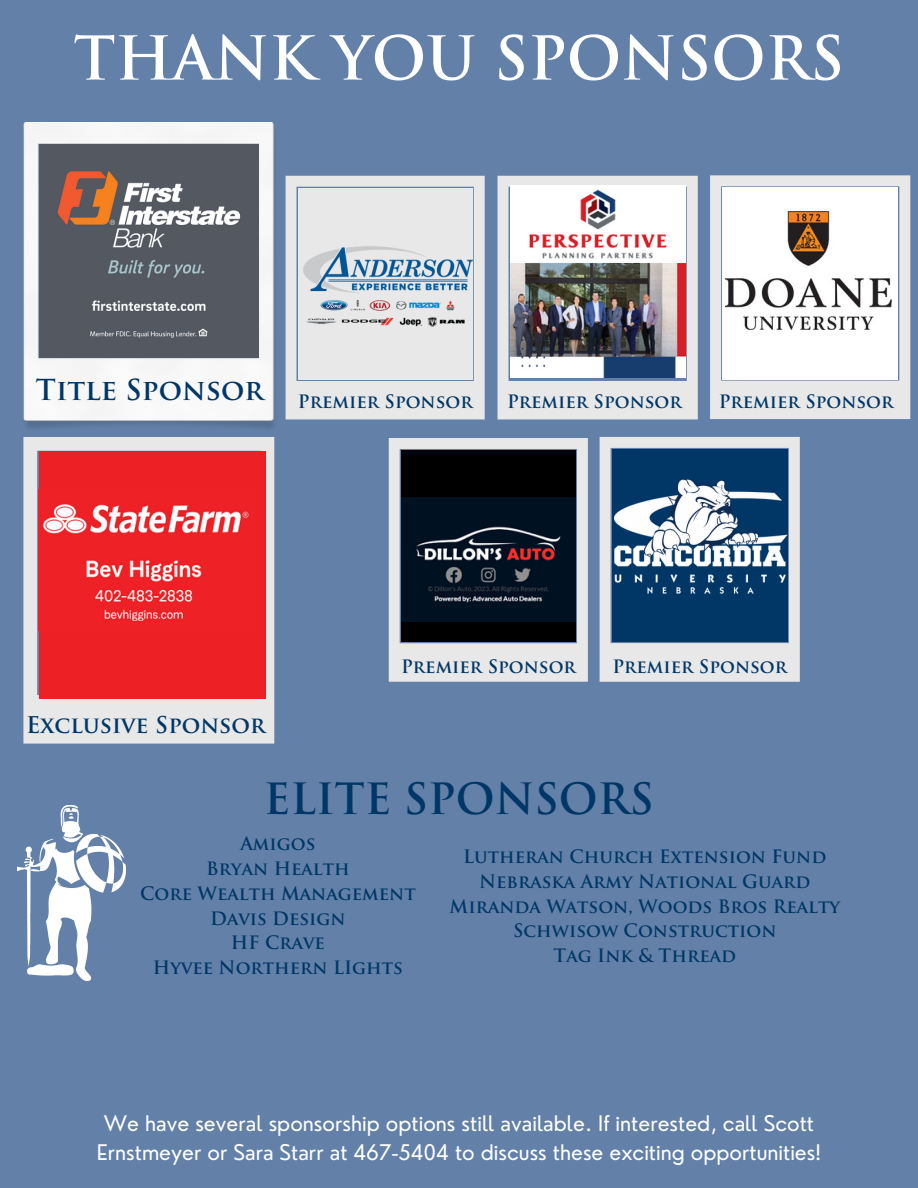
<style>
.page{position:relative;width:918px;height:1188px;background:#6381a8}
.page>*{position:absolute;margin:0;border:0;box-sizing:border-box;transform-origin:0 0}
.t1{font:700 58.8px "Trajan Pro";color:#fff}
.t2{font:700 42px "Trajan Pro";color:#003767}
.t3{font:700 28.2px "Trajan Pro";color:#003767}
.t4{font:700 22.5px "Trajan Pro";color:#003767}
.t5{font:21px/29.2px "Nourd";color:#fff;text-align:center}
.t6{font:700 18px "Trajan Pro";color:#003767}
</style>
<div class="page">
<img style="left:23px;top:122px;width:251px;height:306px">
<img style="left:39px;top:144px;width:219px;height:214px">
<svg style="left:286px;top:176px;width:199px;height:243px;background:#e1e2e4"></svg>
<svg style="left:498px;top:176px;width:200px;height:243px;background:#dee0e3"></svg>
<svg style="left:710px;top:175px;width:200px;height:244px;background:#e1e3e5"></svg>
<svg style="left:389px;top:438px;width:199px;height:244px;background:#dcdee0"></svg>
<svg style="left:600px;top:437px;width:200px;height:245px;background:#dbdee1"></svg>
<div style="left:23px;top:437px;width:251px;height:307px;background:#e8e8e8"></div>
<div style="left:298px;top:188px;width:174px;height:191px;background:#e8e8e8"></div>
<img style="left:292px;top:211px;width:180px;height:140px">
<div style="left:722px;top:187px;width:175px;height:192px;background:#fff"></div>
<img style="left:725px;top:211px;width:167px;height:118px">
<div style="left:401px;top:450px;width:175px;height:191px;background:#000"></div>
<img style="left:401px;top:498px;width:175px;height:124px">
<div style="left:612px;top:449px;width:175px;height:192px;background:#003767"></div>
<img style="left:510px;top:185px;width:176px;height:192px">
<div style="left:39px;top:451px;width:226px;height:248px;background:#ed2026"></div>
<img style="left:38px;top:489px;width:211px;height:141px">
<img style="left:17px;top:805px;width:108px;height:176px">
<img style="left:614px;top:480px;width:174px;height:114px">
<p class="t1" style="left:74px;top:35px;width:772px">THANK YOU SPONSORS</p>
<p class="t3" style="left:36px;top:379px;width:229px">Title Sponsor</p>
<p class="t6" style="left:298px;top:394px;width:176px">Premier Sponsor</p>
<p class="t6" style="left:507px;top:395px;width:176px">Premier Sponsor</p>
<h2 class="t6" style="left:719px;top:394px;width:176px">Premier Sponsor</h2>
<p class="t4" style="left:26px;top:716px;width:241px">Exclusive Sponsor</p>
<p class="t6" style="left:401px;top:660px;width:176px">Premier Sponsor</p>
<p class="t6" style="left:612px;top:660px;width:176px">Premier Sponsor</p>
<p class="t2" style="left:264px;top:782px;width:392px">ELITE SPONSORS</p>
<p class="t6" style="left:240px;top:837px;width:77px">Amigos</p>
<p class="t6" style="left:206px;top:862px;width:145px">Bryan Health</p>
<p class="t6" style="left:140px;top:886px;width:277px">Core Wealth Management</p>
<p class="t6" style="left:210px;top:911px;width:137px">Davis Design</p>
<p class="t6" style="left:231px;top:936px;width:96px">HF Crave</p>
<p class="t6" style="left:153px;top:961px;width:252px">Hyvee Northern LIghts</p>
<p class="t6" style="left:463px;top:850px;width:365px">Lutheran Church Extension Fund</p>
<h4 class="t6" style="left:479px;top:874px;width:333px">Nebraska Army National Guard</h4>
<p class="t6" style="left:450px;top:899px;width:392px">Miranda Watson, Woods Bros Realty</p>
<p class="t6" style="left:513px;top:924px;width:265px">Schwisow Construction</p>
<p class="t6" style="left:554px;top:949px;width:184px">Tag Ink &amp; Thread</p>
<p class="t5" style="left:97px;top:1109px;width:726px">We have several sponsorship options still available. If interested, call Scott<br>Ernstmeyer or Sara Starr at 467-5404 to discuss these exciting opportunities!</p>
</div>
